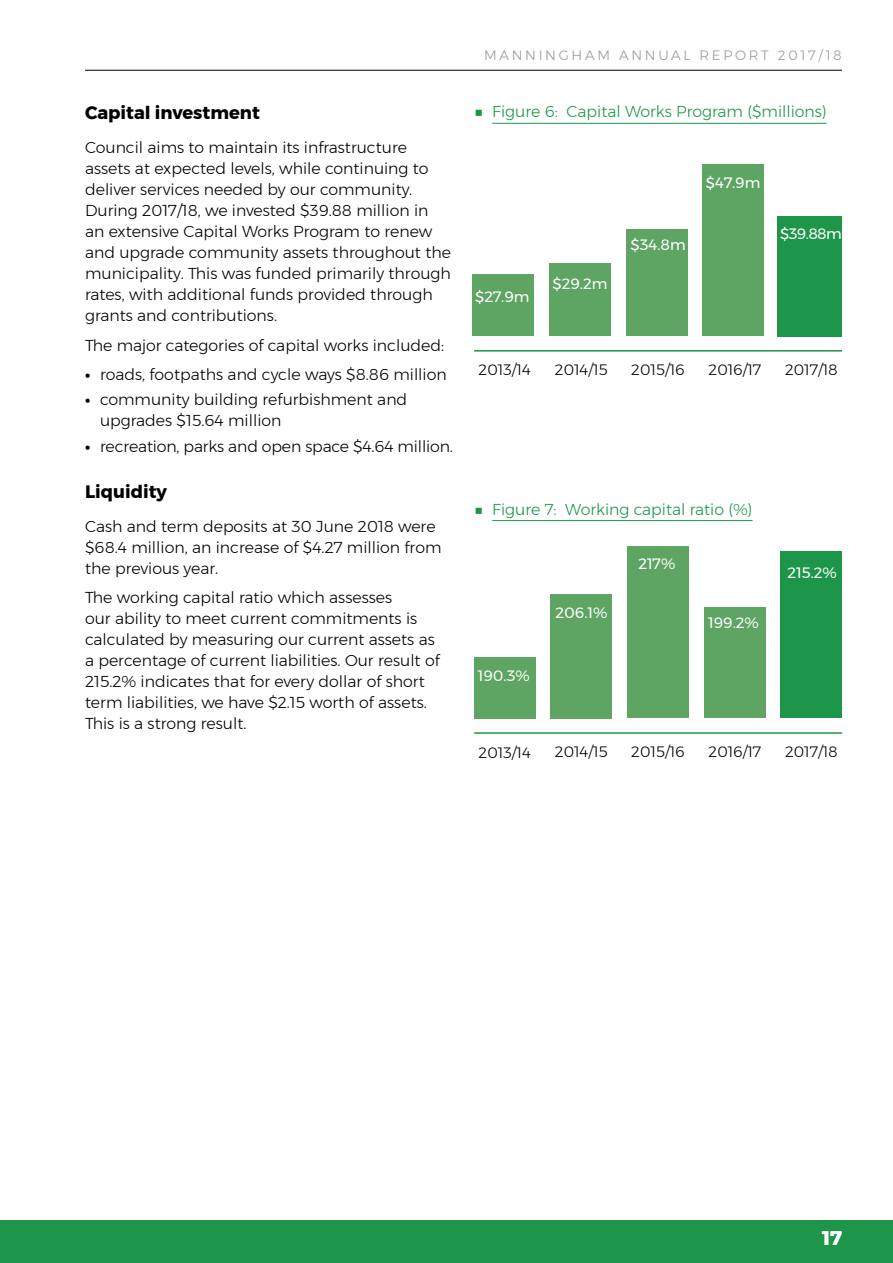
<style>
.page{position:relative;width:893px;height:1263px;background:#fff}
.page>*{position:absolute;margin:0;border:0;box-sizing:border-box;transform-origin:0 0}
.t1{font:700 19.5px "Montserrat";color:#fff}
.t2{font:700 18px "Montserrat";color:#000}
.t3{font:300 15.75px/21px "Montserrat";color:#000}
.t4{font:300 15.75px "Montserrat";color:#1d9649}
.t5{font:300 15px "Montserrat";color:#000}
.t6{font:15px "Montserrat";color:#fff}
.t7{font:300 13.5px "Montserrat";letter-spacing:.2em;color:#97999c}
.s1{font-weight:700}
</style>
<div class="page">
<hr style="left:85px;top:70px;width:757px;height:1px;background:#000">
<div style="left:0;top:1220px;width:893px;height:43px;background:#1d9649"></div>
<hr style="left:492px;top:520px;width:260px;height:1px;background:#1d9649">
<hr style="left:492px;top:123px;width:335px;height:1px;background:#1d9649">
<div style="left:474px;top:657px;width:61px;height:61px;background:#5ea463"></div>
<div style="left:473px;top:275px;width:61px;height:61px;background:#5ea463"></div>
<div style="left:551px;top:594px;width:61px;height:124px;background:#5ea463"></div>
<div style="left:549px;top:263px;width:61px;height:73px;background:#5ea463"></div>
<div style="left:627px;top:546px;width:61px;height:172px;background:#5ea463"></div>
<div style="left:626px;top:230px;width:61px;height:106px;background:#5ea463"></div>
<div style="left:704px;top:608px;width:61px;height:110px;background:#5ea463"></div>
<div style="left:703px;top:164px;width:61px;height:172px;background:#5ea463"></div>
<div style="left:781px;top:551px;width:61px;height:167px;background:#1d9649"></div>
<div style="left:777px;top:216px;width:65px;height:120px;background:#1d9649"></div>
<hr style="left:474px;top:732px;width:368px;height:2px;background:#1d9649">
<hr style="left:474px;top:350px;width:368px;height:2px;background:#1d9649">
<p class="t2" style="left:85px;top:99px;width:176px">Capital investment</p>
<p class="t3" style="left:85px;top:137px;width:368px">Council aims to maintain its infrastructure assets at expected levels, while continuing to deliver services needed by our community.<br>During 2017/18, we invested $39.88 million in an extensive Capital Works Program to renew and upgrade community assets throughout the municipality. This was funded primarily through rates, with additional funds provided through grants and contributions.</p>
<p class="t3" style="left:85px;top:334px;width:361px">The major categories of capital works included:</p>
<p class="t3" style="left:85px;top:364px;width:363px"><span class="s1">•</span> roads, footpaths and cycle ways $8.86 million</p>
<p class="t3" style="left:100px;top:389px;width:309px;text-indent:-15px"><span class="s1">•</span> community building refurbishment and upgrades $15.64 million</p>
<p class="t3" style="left:85px;top:435px;width:369px"><span class="s1">•</span> recreation, parks and open space $4.64 million.</p>
<p class="t2" style="left:85px;top:477px;width:84px">Liquidity</p>
<p class="t3" style="left:85px;top:515px;width:358px">Cash and term deposits at 30 June 2018 were $68.4 million, an increase of $4.27 million from the previous year.</p>
<p class="t3" style="left:85px;top:587px;width:356px">The working capital ratio which assesses<br>our ability to meet current commitments is calculated by measuring our current assets as a percentage of current liabilities. Our result of 215.2% indicates that for every dollar of short term liabilities, we have $2.15 worth of assets.<br>This is a strong result.</p>
<p class="t7" style="left:484px;top:45px;width:359px">MANNINGHAM ANNUAL REPORT 2017/18</p>
<p class="t4" style="left:474px;top:100px;width:354px">■ Figure 6: Capital Works Program ($millions)</p>
<p class="t6" style="left:475px;top:285px;width:56px">$27.9m</p>
<p class="t6" style="left:552px;top:272px;width:56px">$29.2m</p>
<p class="t5" style="left:478px;top:359px;width:54px">2013/14</p>
<p class="t5" style="left:555px;top:359px;width:54px">2014/15</p>
<p class="t6" style="left:630px;top:233px;width:57px">$34.8m</p>
<p class="t6" style="left:706px;top:171px;width:56px">$47.9m</p>
<p class="t6" style="left:780px;top:222px;width:63px">$39.88m</p>
<p class="t5" style="left:631px;top:359px;width:55px">2015/16</p>
<p class="t5" style="left:708px;top:359px;width:54px">2016/17</p>
<p class="t5" style="left:785px;top:359px;width:54px">2017/18</p>
<p class="t4" style="left:474px;top:497px;width:280px">■ Figure 7: Working capital ratio (%)</p>
<p class="t6" style="left:478px;top:664px;width:53px">190.3%</p>
<p class="t6" style="left:555px;top:601px;width:53px">206.1%</p>
<p class="t6" style="left:638px;top:552px;width:39px">217%</p>
<p class="t6" style="left:708px;top:611px;width:52px">199.2%</p>
<p class="t6" style="left:787px;top:561px;width:51px">215.2%</p>
<p class="t5" style="left:478px;top:741px;width:54px">2013/14</p>
<p class="t5" style="left:555px;top:741px;width:54px">2014/15</p>
<p class="t5" style="left:631px;top:741px;width:55px">2015/16</p>
<p class="t5" style="left:708px;top:741px;width:54px">2016/17</p>
<p class="t5" style="left:785px;top:741px;width:54px">2017/18</p>
<p class="t1" style="left:822px;top:1223px;width:21px">17</p>
</div>
